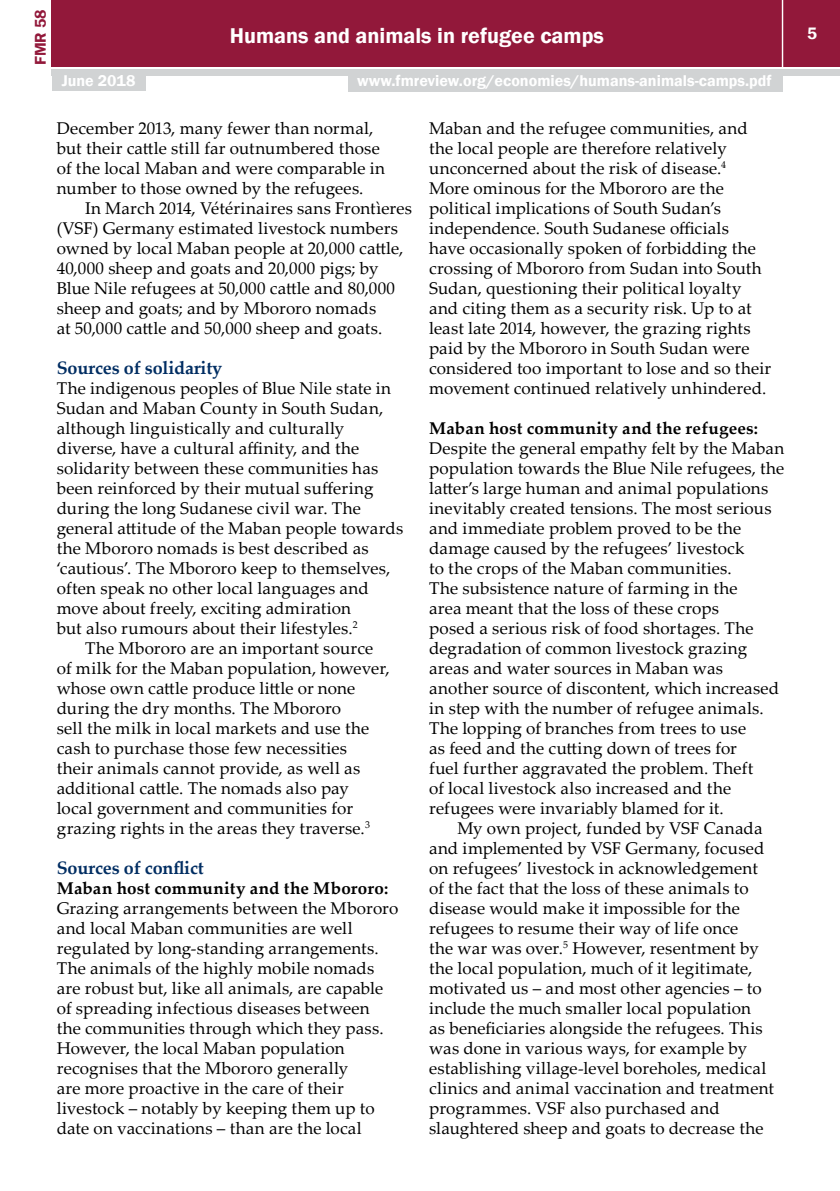
<style>
.page{position:relative;width:840px;height:1191px;background:#fff}
.page>*{position:absolute;margin:0;border:0;box-sizing:border-box;transform-origin:0 0}
.t1{font:600 22px "Franklin Gothic";color:#fff}
.t2{font:700 18px "Palatino Linotype";letter-spacing:-.01em;color:#002d62}
.t3{font:17px/20px "Palatino Linotype";letter-spacing:.01em;color:#000}
.t4{font:700 17px "Palatino Linotype";letter-spacing:.01em;color:#000}
.t5{font:600 17px "Franklin Gothic";color:#fff}
.t6{font:600 16px "Franklin Gothic";color:#fff}
.t7{font:600 16px "Franklin Gothic";color:#92183a}
</style>
<div class="page">
<div style="left:52px;top:0;width:787px;height:66px;background:#92183a"></div>
<div style="left:52px;top:69px;width:787px;height:6px;background:#d1d3d4"></div>
<hr style="left:781px;top:0;width:1px;height:68px;background:#fff">
<div style="left:52px;top:73px;width:93px;height:18px;background:#d1d3d4"></div>
<div style="left:348px;top:74px;width:434px;height:18px;background:#d1d3d4"></div>
<p class="t7" style="left:31px;top:65px;width:57px;rotate:-90deg">FMR 58</p>
<p class="t1" style="left:230px;top:22px;width:375px">Humans and animals in refugee camps</p>
<p class="t5" style="left:806px;top:23px;width:11px">5</p>
<p class="t6" style="left:62px;top:71px;width:75px">June 2018</p>
<p class="t6" style="left:357px;top:71px;width:415px">www.fmreview.org/economies/humans-animals-camps.pdf</p>
<p class="t3" style="left:57px;top:117px;width:330px">December 2013, many fewer than normal, but their cattle still far outnumbered those of the local Maban and were comparable in number to those owned by the refugees.</p>
<p class="t3" style="left:57px;top:197px;width:356px;text-indent:28px">In March 2014, Vétérinaires sans Frontìeres (VSF) Germany estimated livestock numbers owned by local Maban people at 20,000 cattle, 40,000 sheep and goats and 20,000 pigs; by Blue Nile refugees at 50,000 cattle and 80,000 sheep and goats; and by Mbororo nomads<br>at 50,000 cattle and 50,000 sheep and goats.</p>
<p class="t2" style="left:57px;top:355px;width:167px">Sources of solidarity</p>
<p class="t3" style="left:57px;top:377px;width:336px">The indigenous peoples of Blue Nile state in</p>
<p class="t3" style="left:57px;top:397px;width:328px">Sudan and Maban County in South Sudan,</p>
<p class="t3" style="left:57px;top:417px;width:289px">although linguistically and culturally</p>
<p class="t3" style="left:57px;top:437px;width:304px">diverse, have a cultural affinity, and the</p>
<p class="t3" style="left:57px;top:457px;width:323px">solidarity between these communities has</p>
<p class="t3" style="left:57px;top:477px;width:318px">been reinforced by their mutual suffering</p>
<p class="t3" style="left:57px;top:497px;width:305px">during the long Sudanese civil war. The</p>
<p class="t3" style="left:57px;top:517px;width:348px">general attitude of the Maban people towards</p>
<p class="t3" style="left:57px;top:537px;width:313px">the Mbororo nomads is best described as</p>
<p class="t3" style="left:57px;top:557px;width:335px">‘cautious’. The Mbororo keep to themselves,</p>
<p class="t3" style="left:57px;top:577px;width:313px">often speak no other local languages and</p>
<p class="t3" style="left:57px;top:597px;width:295px">move about freely, exciting admiration</p>
<p class="t3" style="left:57px;top:617px;width:302px">but also rumours about their lifestyles.<sup>2</sup></p>
<p class="t3" style="left:85px;top:637px;width:289px">The Mbororo are an important source</p>
<p class="t3" style="left:57px;top:657px;width:334px">of milk for the Maban population, however,</p>
<p class="t3" style="left:57px;top:677px;width:300px">whose own cattle produce little or none</p>
<p class="t3" style="left:57px;top:697px;width:286px">during the dry months. The Mbororo</p>
<p class="t3" style="left:57px;top:717px;width:314px">sell the milk in local markets and use the</p>
<p class="t3" style="left:57px;top:737px;width:292px">cash to purchase those few necessities</p>
<p class="t3" style="left:57px;top:757px;width:305px">their animals cannot provide, as well as</p>
<p class="t3" style="left:57px;top:777px;width:293px">additional cattle. The nomads also pay</p>
<p class="t3" style="left:57px;top:797px;width:297px">local government and communities for</p>
<p class="t3" style="left:57px;top:817px;width:314px">grazing rights in the areas they traverse.<sup>3</sup></p>
<p class="t2" style="left:57px;top:855px;width:148px">Sources of conflict</p>
<p class="t4" style="left:57px;top:876px;width:333px">Maban host community and the Mbororo:</p>
<p class="t3" style="left:57px;top:897px;width:343px">Grazing arrangements between the Mbororo and local Maban communities are well regulated by long-standing arrangements.<br>The animals of the highly mobile nomads are robust but, like all animals, are capable of spreading infectious diseases between<br>the communities through which they pass.<br>However, the local Maban population recognises that the Mbororo generally<br>are more proactive in the care of their livestock – notably by keeping them up to date on vaccinations – than are the local</p>
<p class="t3" style="left:429px;top:117px;width:343px">Maban and the refugee communities, and the local people are therefore relatively unconcerned about the risk of disease.<sup>4<br></sup>More ominous for the Mbororo are the political implications of South Sudan’s independence. South Sudanese officials<br>have occasionally spoken of forbidding the crossing of Mbororo from Sudan into South Sudan, questioning their political loyalty and citing them as a security risk. Up to at least late 2014, however, the grazing rights paid by the Mbororo in South Sudan were considered too important to lose and so their movement continued relatively unhindered.</p>
<p class="t4" style="left:429px;top:416px;width:330px">Maban host community and the refugees:</p>
<p class="t3" style="left:429px;top:437px;width:356px">Despite the general empathy felt by the Maban population towards the Blue Nile refugees, the latter’s large human and animal populations inevitably created tensions. The most serious and immediate problem proved to be the damage caused by the refugees’ livestock<br>to the crops of the Maban communities.<br>The subsistence nature of farming in the<br>area meant that the loss of these crops<br>posed a serious risk of food shortages. The degradation of common livestock grazing areas and water sources in Maban was another source of discontent, which increased in step with the number of refugee animals.<br>The lopping of branches from trees to use<br>as feed and the cutting down of trees for<br>fuel further aggravated the problem. Theft<br>of local livestock also increased and the refugees were invariably blamed for it.</p>
<p class="t3" style="left:429px;top:817px;width:346px;text-indent:28px">My own project, funded by VSF Canada and implemented by VSF Germany, focused on refugees’ livestock in acknowledgement of the fact that the loss of these animals to disease would make it impossible for the refugees to resume their way of life once<br>the war was over.<sup>5</sup> However, resentment by the local population, much of it legitimate, motivated us – and most other agencies – to include the much smaller local population<br>as beneficiaries alongside the refugees. This was done in various ways, for example by establishing village-level boreholes, medical clinics and animal vaccination and treatment programmes. VSF also purchased and slaughtered sheep and goats to decrease the</p>
</div>
